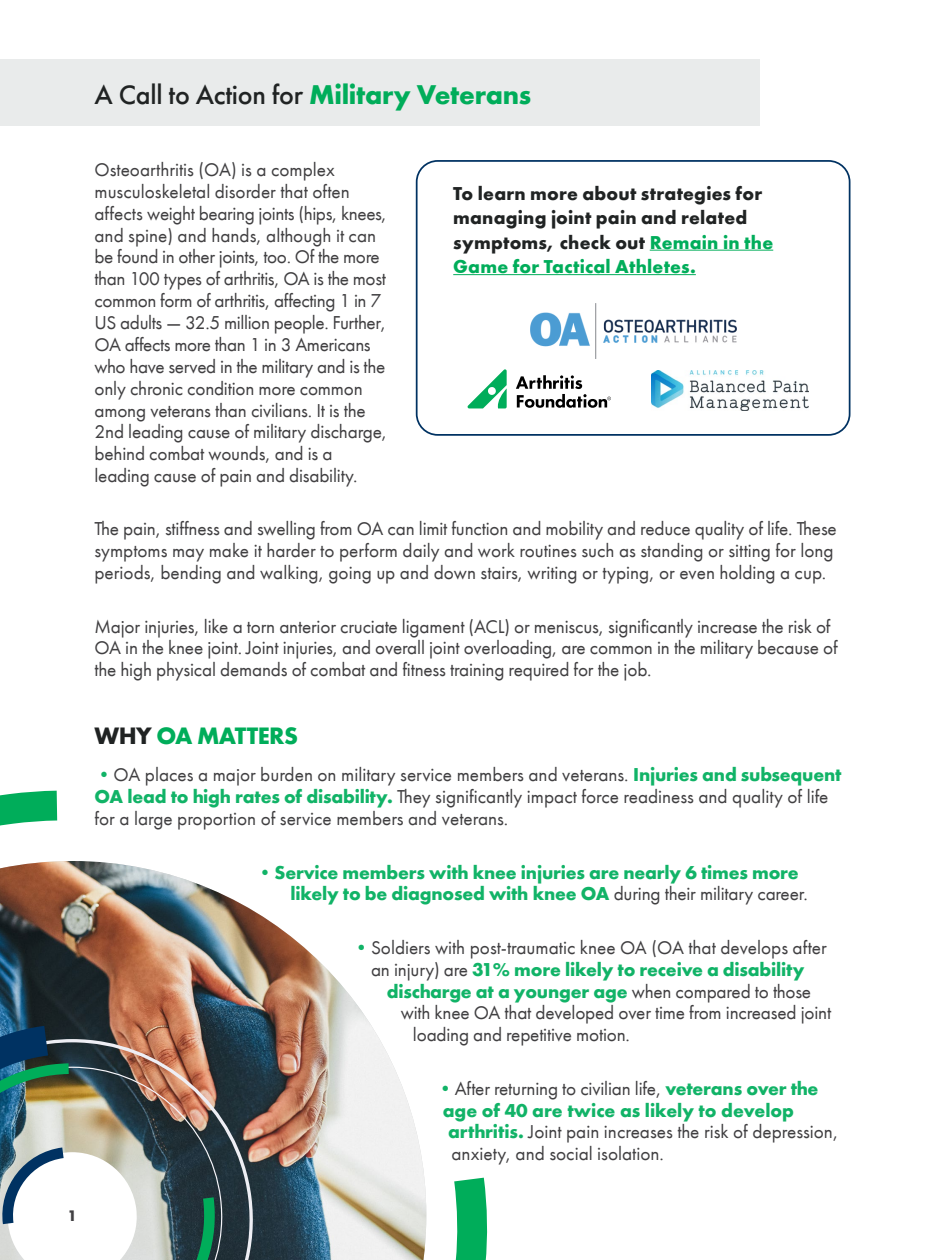
<style>
.page{position:relative;width:945px;height:1260px;background:#fff}
.page>*{position:absolute;margin:0;border:0;box-sizing:border-box;transform-origin:0 0}
.t1{font:500 28px "Futura PT";letter-spacing:-.01em;color:#202323}
.t2{font:700 24.5px "Futura PT";letter-spacing:-.025em;color:#00ad5a}
.t3{font:19.25px/21.9px "Futura PT";letter-spacing:-.01em;color:#414042}
.t4{font:700 19.25px/21.9px "Futura PT";letter-spacing:-.01em;color:#11b367}
.t5{font:700 19.25px/24.5px "Futura PT";letter-spacing:.01em;color:#202323}
.t6{font:700 15.75px "Futura PT";color:#414042}
.s1{font-weight:700;color:#00ad5a}
.s2{color:#00ad5a}
.s3{color:#202323}
.s4{font-weight:700;color:#11b367}
.s5{font-weight:400;color:#414042}
.s6{color:#11b367}
</style>
<div class="page">
<img style="left:0;top:861px;width:425px;height:399px">
<svg style="left:232px;top:1039px;width:32px;height:221px;background:#3e484f"></svg>
<img style="left:0;top:1026px;width:232px;height:234px">
<svg style="left:0;top:791px;width:57px;height:99px"></svg>
<svg style="left:362px;top:1178px;width:126px;height:82px"></svg>
<div style="left:0;top:60px;width:760px;height:66px;background:#e9ebeb"></div>
<div style="left:416px;top:160px;width:434px;height:276px;border:2px solid #003262;border-radius:21px"></div>
<svg style="left:468px;top:369px;width:39px;height:39px"></svg>
<svg style="left:516px;top:375px;width:95px;height:33px"></svg>
<img style="left:530px;top:303px;width:206px;height:56px">
<hr style="left:650px;top:250px;width:123px;height:1px;background:#00ad5a">
<hr style="left:453px;top:274px;width:243px;height:1px;background:#00ad5a">
<img style="left:651px;top:370px;width:158px;height:40px">
<h1 class="t1" style="left:94px;top:77px;width:438px">A Call to Action for <span class="s1">Military Veterans</span></h1>
<p class="t6" style="left:68px;top:1206px;width:11px">1</p>
<p class="t3" style="left:94px;top:159px;width:294px">Osteoarthritis (OA) is a complex musculoskeletal disorder that often affects weight bearing joints (hips, knees, and spine) and hands, although it can be found in other joints, too. Of the more than 100 types of arthritis, OA is the most common form of arthritis, affecting 1 in 7<br>US adults — 32.5 million people. Further, OA affects more than 1 in 3 Americans who have served in the military and is the only chronic condition more common among veterans than civilians. It is the 2nd leading cause of military discharge, behind combat wounds, and is a leading cause of pain and disability.</p>
<p class="t3" style="left:94px;top:518px;width:744px">The pain, stiffness and swelling from OA can limit function and mobility and reduce quality of life. These symptoms may make it harder to perform daily and work routines such as standing or sitting for long periods, bending and walking, going up and down stairs, writing or typing, or even holding a cup.</p>
<p class="t3" style="left:94px;top:615px;width:745px">Major injuries, like a torn anterior cruciate ligament (ACL) or meniscus, significantly increase the risk of<br>OA in the knee joint. Joint injuries, and overall joint overloading, are common in the military because of the high physical demands of combat and fitness training required for the job.</p>
<p class="t5" style="left:453px;top:181px;width:321px">To learn more about strategies for managing joint pain and related symptoms, check out <span class="s2">Remain in the<br>Game for Tactical Athletes.</span></p>
<p class="t2" style="left:94px;top:720px;width:205px"><span class="s3">WHY</span> OA MATTERS</p>
<p class="t3" style="left:94px;top:764px;width:749px"><span class="s4">•</span>OA places a major burden on military service members and veterans. <span class="s4">Injuries and subsequent<br>OA lead to high rates of disability.</span> They significantly impact force readiness and quality of life for a large proportion of service members and veterans.</p>
<p class="t4" style="left:291px;top:861px;width:519px;text-indent:-35px">•Service members with knee injuries are nearly 6 times more likely to be diagnosed with knee OA <span class="s5">during their military career.</span></p>
<p class="t3" style="left:352px;top:936px;width:477px;text-align:center"><span class="s6">•</span>Soldiers with post-traumatic knee OA (OA that develops after an injury) are <span class="s4">31% more likely to receive a disability</span></p>
<p class="t4" style="left:387px;top:980px;width:426px">discharge at a younger age <span class="s5">when compared to those</span></p>
<p class="t3" style="left:401px;top:1002px;width:432px">with knee OA that developed over time from increased joint</p>
<p class="t3" style="left:413px;top:1024px;width:218px">loading and repetitive motion.</p>
<p class="t3" style="left:436px;top:1077px;width:384px"><span class="s4">•</span>After returning to civilian life, <span class="s4">veterans over the</span></p>
<p class="t4" style="left:443px;top:1099px;width:353px">age of 40 are twice as likely to develop</p>
<p class="t3" style="left:448px;top:1121px;width:392px"><span class="s4">arthritis.</span> Joint pain increases the risk of depression,</p>
<p class="t3" style="left:452px;top:1143px;width:214px">anxiety, and social isolation.</p>
</div>
